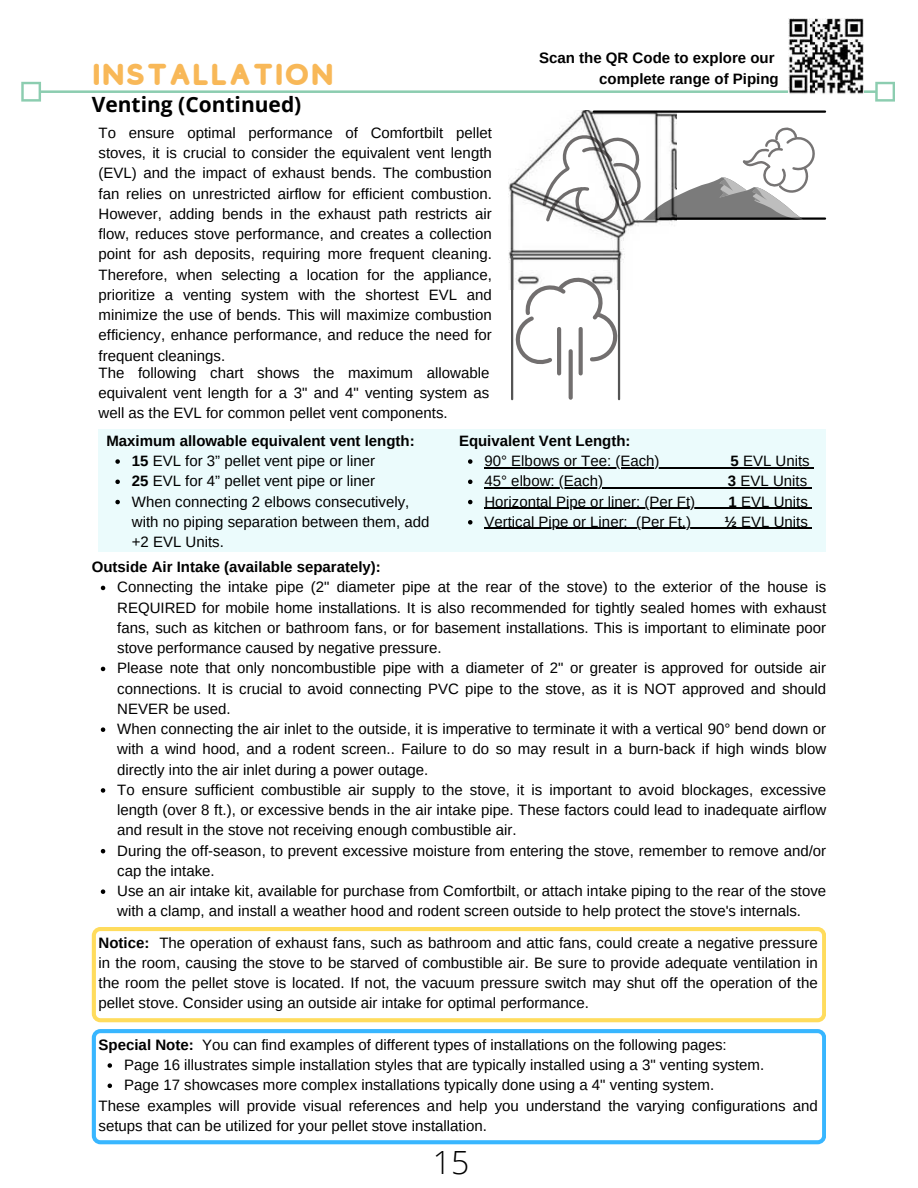
<style>
.page{position:relative;width:918px;height:1188px;background:#fff}
.page>*{position:absolute;margin:0;border:0;box-sizing:border-box;transform-origin:0 0}
.t1{font:300 31.95px "Open Sans";color:#000}
.t2{font:30px "Studly";color:#f8b858}
.t3{font:700 21px "Open Sans";color:#000}
.t4{font:15px/20.2px "Arimo";color:#000;text-align:justify}
.t5{font:700 15px/20.2px "Arimo";color:#000;text-align:right}
.s1{font-weight:700}
</style>
<div class="page">
<svg style="left:21px;top:82px;width:874px;height:20px"></svg>
<img style="left:509px;top:110px;width:167px;height:179px">
<hr style="left:618px;top:257px;width:2px;height:142px;background:#545454">
<hr style="left:660px;top:217px;width:165px;height:3px;background:#000">
<hr style="left:594px;top:110px;width:231px;height:3px;background:#000">
<svg style="left:513px;top:277px;width:105px;height:92px"></svg>
<hr style="left:557px;top:329px;width:4px;height:44px;background:#726f6f">
<svg style="left:579px;top:329px;width:4px;height:44px"></svg>
<svg style="left:569px;top:351px;width:4px;height:47px"></svg>
<svg style="left:543px;top:128px;width:272px;height:98px"></svg>
<hr style="left:511px;top:257px;width:2px;height:142px;background:#545454">
<svg style="left:92px;top:927px;width:734px;height:95px"></svg>
<div style="left:99px;top:429px;width:727px;height:122px;background:#ebfbfc"></div>
<svg style="left:468px;top:459px;width:4px;height:5px"></svg>
<hr style="left:484px;top:467px;width:176px;height:1px;background:#000">
<hr style="left:660px;top:467px;width:70px;height:1px;background:#000">
<svg style="left:730px;top:467px;width:13px;height:1px"></svg>
<hr style="left:743px;top:467px;width:67px;height:1px;background:#000">
<svg style="left:468px;top:480px;width:4px;height:4px"></svg>
<hr style="left:484px;top:487px;width:119px;height:2px;background:#000">
<hr style="left:603px;top:487px;width:125px;height:2px;background:#000">
<svg style="left:728px;top:487px;width:12px;height:2px"></svg>
<hr style="left:740px;top:487px;width:67px;height:2px;background:#000">
<svg style="left:468px;top:500px;width:4px;height:4px"></svg>
<hr style="left:484px;top:508px;width:211px;height:1px;background:#000">
<hr style="left:695px;top:508px;width:34px;height:1px;background:#000">
<svg style="left:729px;top:508px;width:12px;height:1px"></svg>
<hr style="left:741px;top:508px;width:67px;height:1px;background:#000">
<svg style="left:468px;top:520px;width:4px;height:5px"></svg>
<hr style="left:484px;top:528px;width:144px;height:1px;background:#000">
<hr style="left:636px;top:528px;width:55px;height:1px;background:#000">
<hr style="left:691px;top:528px;width:33px;height:1px;background:#000">
<svg style="left:724px;top:528px;width:17px;height:1px"></svg>
<hr style="left:741px;top:528px;width:67px;height:1px;background:#000">
<svg style="left:115px;top:459px;width:5px;height:5px"></svg>
<svg style="left:115px;top:480px;width:5px;height:4px"></svg>
<svg style="left:115px;top:500px;width:5px;height:4px"></svg>
<svg style="left:101px;top:586px;width:4px;height:4px"></svg>
<svg style="left:101px;top:667px;width:4px;height:4px"></svg>
<svg style="left:101px;top:727px;width:4px;height:5px"></svg>
<svg style="left:101px;top:788px;width:4px;height:5px"></svg>
<svg style="left:101px;top:849px;width:4px;height:4px"></svg>
<svg style="left:101px;top:889px;width:4px;height:5px"></svg>
<svg style="left:92px;top:1029px;width:734px;height:115px"></svg>
<svg style="left:108px;top:1063px;width:4px;height:5px"></svg>
<svg style="left:108px;top:1084px;width:4px;height:4px"></svg>
<img style="left:789px;top:19px;width:74px;height:75px">
<h2 class="t2" style="left:92px;top:52px;width:244px">INSTALLATION</h2>
<h3 class="t3" style="left:92px;top:90px;width:211px">Venting (Continued)</h3>
<p class="t4" style="left:99px;top:123px;width:395px">To ensure optimal performance of Comfortbilt pellet stoves, it is crucial to consider the equivalent vent length (EVL) and the impact of exhaust bends. The combustion fan relies on unrestricted airflow for efficient combustion.<br>However, adding bends in the exhaust path restricts air flow, reduces stove performance, and creates a collection point for ash deposits, requiring more frequent cleaning.<br>Therefore, when selecting a location for the appliance, prioritize a venting system with the shortest EVL and minimize the use of bends. This will maximize combustion efficiency, enhance performance, and reduce the need for frequent cleanings.</p>
<p class="t4" style="left:99px;top:363px;width:392px">The following chart shows the maximum allowable equivalent vent length for a 3" and 4" venting system as well as the EVL for common pellet vent components.</p>
<p class="t5" style="left:539px;top:48px;width:241px">Scan the QR Code to explore our complete range of Piping</p>
<p class="t4" style="left:132px;top:431px;width:299px;text-align:left;text-indent:-25px"><span class="s1">Maximum allowable equivalent vent length:<br>15</span> EVL for 3” pellet vent pipe or liner<br><span class="s1">25</span> EVL for 4” pellet vent pipe or liner<br>When connecting 2 elbows consecutively, with no piping separation between them, add +2 EVL Units.</p>
<p class="t5" style="left:459px;top:431px;width:173px">Equivalent Vent Length:</p>
<p class="t4" style="left:484px;top:451px;width:177px">90° Elbows or Tee: (Each)</p>
<p class="t4" style="left:730px;top:451px;width:81px"><span class="s1">5</span> EVL Units</p>
<p class="t4" style="left:484px;top:471px;width:120px">45° elbow: (Each)</p>
<p class="t4" style="left:728px;top:471px;width:81px"><span class="s1">3</span> EVL Units</p>
<p class="t4" style="left:484px;top:491px;width:212px">Horizontal Pipe or liner: (Per Ft)</p>
<p class="t4" style="left:729px;top:491px;width:81px"><span class="s1">1</span> EVL Units</p>
<p class="t4" style="left:484px;top:512px;width:208px">Vertical Pipe or Liner: (Per Ft.)</p>
<p class="t4" style="left:724px;top:512px;width:85px"><span class="s1">½</span> EVL Units</p>
<p class="t5" style="left:92px;top:557px;width:291px">Outside Air Intake (available separately):</p>
<p class="t4" style="left:117px;top:577px;width:710px;text-align:left">Connecting the intake pipe (2" diameter pipe at the rear of the stove) to the exterior of the house is REQUIRED for mobile home installations. It is also recommended for tightly sealed homes with exhaust fans, such as kitchen or bathroom fans, or for basement installations. This is important to eliminate poor stove performance caused by negative pressure.<br>Please note that only noncombustible pipe with a diameter of 2" or greater is approved for outside air connections. It is crucial to avoid connecting PVC pipe to the stove, as it is NOT approved and should NEVER be used.<br>When connecting the air inlet to the outside, it is imperative to terminate it with a vertical 90° bend down or with a wind hood, and a rodent screen.. Failure to do so may result in a burn-back if high winds blow directly into the air inlet during a power outage.<br>To ensure sufficient combustible air supply to the stove, it is important to avoid blockages, excessive length (over 8 ft.), or excessive bends in the air intake pipe. These factors could lead to inadequate airflow and result in the stove not receiving enough combustible air.<br>During the off-season, to prevent excessive moisture from entering the stove, remember to remove and/or cap the intake.<br>Use an air intake kit, available for purchase from Comfortbilt, or attach intake piping to the rear of the stove with a clamp, and install a weather hood and rodent screen outside to help protect the stove's internals.</p>
<p class="t4" style="left:99px;top:933px;width:721px"><span class="s1">Notice:</span> The operation of exhaust fans, such as bathroom and attic fans, could create a negative pressure in the room, causing the stove to be starved of combustible air. Be sure to provide adequate ventilation in the room the pellet stove is located. If not, the vacuum pressure switch may shut off the operation of the pellet stove. Consider using an outside air intake for optimal performance.</p>
<p class="t4" style="left:99px;top:1035px;width:630px"><span class="s1">Special Note:</span> You can find examples of different types of installations on the following pages:</p>
<p class="t4" style="left:124px;top:1055px;width:642px">Page 16 illustrates simple installation styles that are typically installed using a 3" venting system.</p>
<p class="t4" style="left:124px;top:1075px;width:592px">Page 17 showcases more complex installations typically done using a 4" venting system.</p>
<p class="t4" style="left:99px;top:1095px;width:721px">These examples will provide visual references and help you understand the varying configurations and</p>
<p class="t4" style="left:99px;top:1116px;width:390px">setups that can be utilized for your pellet stove installation.</p>
<h1 class="t1" style="left:433px;top:1141px;width:38px">15</h1>
</div>
